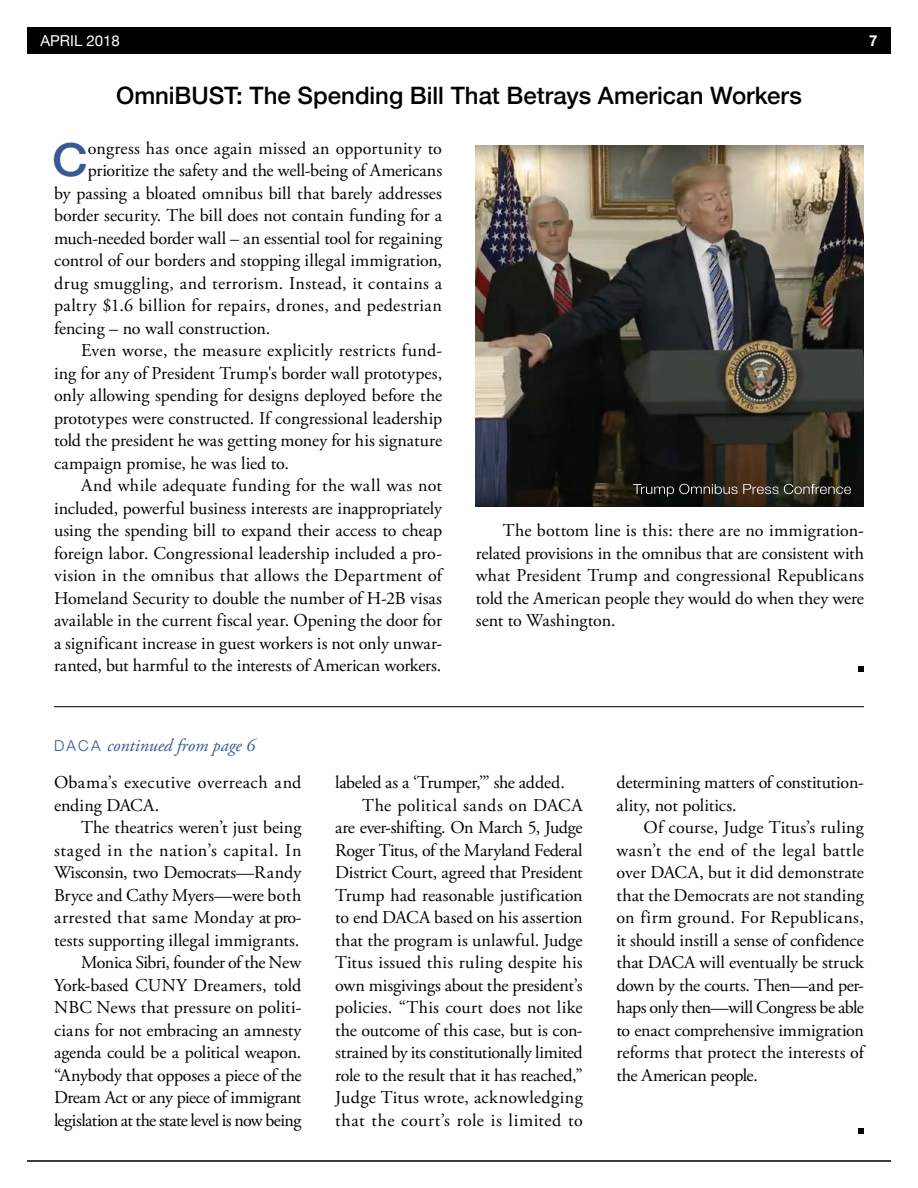
<style>
.page{position:relative;width:918px;height:1188px;background:#fff}
.page>*{position:absolute;margin:0;border:0;box-sizing:border-box;transform-origin:0 0}
.Drop_Cap_Paragraph{font:500 45.6px "Helvetica Neue";color:#385a92;scale:1.09 1}
.t1{font:500 24px "Helvetica Neue";color:#000}
.Body_Paragraph{font:18px/22.5px "Adobe Garamond Pro";color:#000;text-align:justify}
.Drop_Cap_Paragraph-2{font:18px "Adobe Garamond Pro";letter-spacing:.005em;color:#000}
.Drop_Cap_Paragraph-3{font:18px "Adobe Garamond Pro";letter-spacing:.025em;color:#000}
.Body_Paragraph-2{font:18px/22.5px "Adobe Garamond Pro";letter-spacing:.02em;color:#000}
.Body_Paragraph-3{font:18px "Adobe Garamond Pro";letter-spacing:-.02em;color:#000}
.t2{font:italic 18px "Adobe Garamond Pro";color:#385a92}
.t3{font:15px "Helvetica Neue";color:#fff}
.t4{font:700 15px "Helvetica Neue";color:#fff}
.s1{font-family:"Helvetica Neue";font-weight:300;font-style:normal;font-size:15px}
</style>
<div class="page">
<div style="left:27px;top:27px;width:864px;height:27px;background:#000"></div>
<hr style="left:27px;top:1160px;width:864px;height:2px;background:#000">
<hr style="left:54px;top:706px;width:810px;height:1px;background:#000">
<svg style="left:859px;top:666px;width:5px;height:6px"></svg>
<svg style="left:859px;top:1129px;width:5px;height:5px"></svg>
<img style="left:476px;top:146px;width:388px;height:361px">
<svg style="left:633px;top:484px;width:218px;height:13px;background:#46423a"></svg>
<p class="t3" style="left:40px;top:30px;width:81px">APRIL 2018</p>
<p class="t4" style="left:869px;top:29px;width:10px">7</p>
<p class="t1" style="left:116px;top:77px;width:687px">OmniBUST: The Spending Bill That Betrays American Workers</p>
<p class="Drop_Cap_Paragraph" style="left:52px;top:124px;width:34px">C</p>
<p class="Drop_Cap_Paragraph-2" style="left:88px;top:137px;width:356px">ongress has once again missed an opportunity to</p>
<p class="Drop_Cap_Paragraph-2" style="left:88px;top:160px;width:356px">prioritize the safety and the well-being of Americans</p>
<p class="Drop_Cap_Paragraph-2" style="left:54px;top:182px;width:390px">by passing a bloated omnibus bill that barely addresses</p>
<p class="Drop_Cap_Paragraph-2" style="left:54px;top:205px;width:390px">border security. The bill does not contain funding for a</p>
<p class="Drop_Cap_Paragraph-2" style="left:54px;top:227px;width:390px">much-needed border wall – an essential tool for regaining</p>
<p class="Drop_Cap_Paragraph-2" style="left:54px;top:250px;width:390px">control of our borders and stopping illegal immigration,</p>
<p class="Drop_Cap_Paragraph-3" style="left:54px;top:272px;width:390px">drug smuggling, and terrorism. Instead, it contains a</p>
<p class="Drop_Cap_Paragraph-2" style="left:54px;top:295px;width:390px">paltry $1.6 billion for repairs, drones, and pedestrian</p>
<p class="Drop_Cap_Paragraph-2" style="left:54px;top:317px;width:218px">fencing – no wall construction.</p>
<p class="Body_Paragraph" style="left:54px;top:340px;width:390px;text-indent:27px">Even worse, the measure explicitly restricts fund&shy;ing for any of President Trump's border wall prototypes, only allowing spending for designs deployed before the prototypes were constructed. If congressional leadership told the president he was getting money for his signature campaign promise, he was lied to.</p>
<p class="Body_Paragraph" style="left:54px;top:475px;width:390px;text-indent:27px">And while adequate funding for the wall was not included, powerful business interests are inappropriately using the spending bill to expand their access to cheap foreign labor. Congressional leadership included a pro&shy;vision in the omnibus that allows the Department of Homeland Security to double the number of H-2B visas available in the current fiscal year. Opening the door for a significant increase in guest workers is not only unwar&shy;ranted, but harmful to the interests of American workers.</p>
<p class="t2" style="left:54px;top:735px;width:203px"><span class="s1">DACA</span> continued from page 6</p>
<p class="Body_Paragraph" style="left:476px;top:520px;width:390px;text-indent:27px">The bottom line is this: there are no immigration&shy;related provisions in the omnibus that are consistent with what President Trump and congressional Republicans told the American people they would do when they were sent to Washington.</p>
<p class="Body_Paragraph-2" style="left:54px;top:772px;width:249px">Obama’s executive overreach and ending DACA.</p>
<p class="Body_Paragraph" style="left:54px;top:817px;width:249px;text-indent:27px">The theatrics weren’t just being staged in the nation’s capital. In Wisconsin, two Democrats—Randy Bryce and Cathy Myers—were both arrested that same Monday at pro&shy;tests supporting illegal immigrants.</p>
<p class="Body_Paragraph" style="left:54px;top:952px;width:249px;text-indent:27px">Monica Sibri, founder of the New York-based CUNY Dreamers, told NBC News that pressure on politi&shy;cians for not embracing an amnesty agenda could be a political weapon. “Anybody that opposes a piece of the Dream Act or any piece of immigrant legislation at the state level is now being</p>
<p class="Body_Paragraph-3" style="left:335px;top:772px;width:231px">labeled as a ‘Trumper,’” she added.</p>
<p class="Body_Paragraph" style="left:335px;top:795px;width:249px;text-indent:27px">The political sands on DACA are ever-shifting. On March 5, Judge Roger Titus, of the Maryland Federal District Court, agreed that President Trump had reasonable justification to end DACA based on his assertion that the program is unlawful. Judge Titus issued this ruling despite his own misgivings about the president’s policies. “This court does not like the outcome of this case, but is con&shy;strained by its constitutionally limited role to the result that it has reached,” Judge Titus wrote, acknowledging that the court’s role is limited to</p>
<p class="Body_Paragraph" style="left:616px;top:772px;width:249px">determining matters of constitution&shy;ality, not politics.</p>
<p class="Body_Paragraph" style="left:616px;top:817px;width:249px;text-indent:27px">Of course, Judge Titus’s ruling wasn’t the end of the legal battle over DACA, but it did demonstrate that the Democrats are not standing on firm ground. For Republicans, it should instill a sense of confidence that DACA will eventually be struck down by the courts. Then—and per&shy;haps only then—will Congress be able to enact comprehensive immigration reforms that protect the interests of the American people.</p>
</div>
